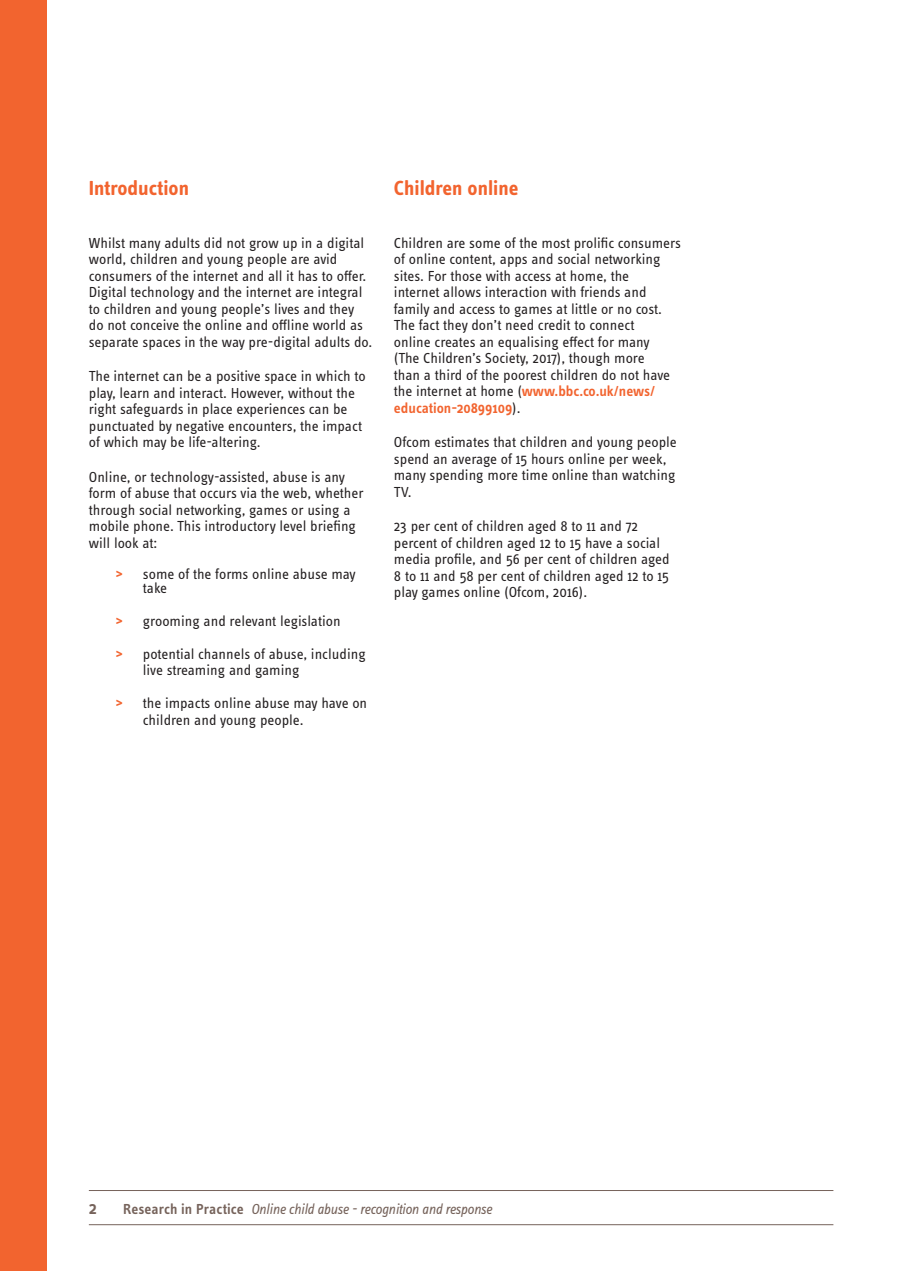
<style>
.page{position:relative;width:901px;height:1271px;background:#fff}
.page>*{position:absolute;margin:0;border:0;box-sizing:border-box;transform-origin:0 0}
.t1{font:700 21px "Info Text Pro";color:#f2642f}
.t2{font:600 18px "Info Text Pro";color:#76635b}
.List_Paragraph{font:15px/16.5px "Info Text Pro";color:#231f20}
.t3{font:italic 15px "Info Text Pro";letter-spacing:-.02em;color:#76635b}
.s1{font-weight:700;color:#f2642f}
.s2{font-weight:600;color:#f2642f}
.s3{font-weight:600;font-style:normal}
</style>
<div class="page">
<div style="left:0;top:0;width:46px;height:1270px;background:#f2642f"></div>
<hr style="left:89px;top:1224px;width:744px;height:1px;background:#76635b">
<hr style="left:89px;top:1190px;width:744px;height:1px;background:#76635b">
<p class="t1" style="left:89px;top:175px;width:102px">Introduction</p>
<p class="t1" style="left:394px;top:175px;width:126px">Children online</p>
<p class="List_Paragraph" style="left:89px;top:234px;width:285px">Whilst many adults did not grow up in a digital world, children and young people are avid consumers of the internet and all it has to offer.<br>Digital technology and the internet are integral to children and young people’s lives and they do not conceive the online and offline world as separate spaces in the way pre-digital adults do.</p>
<p class="List_Paragraph" style="left:89px;top:367px;width:278px">The internet can be a positive space in which to play, learn and interact. However, without the right safeguards in place experiences can be punctuated by negative encounters, the impact of which may be life-altering.</p>
<p class="List_Paragraph" style="left:89px;top:468px;width:276px">Online, or technology-assisted, abuse is any form of abuse that occurs via the web, whether through social networking, games or using a mobile phone. This introductory level briefing will look at:</p>
<p class="List_Paragraph" style="left:143px;top:567px;width:214px;line-height:13.5px;text-indent:-27px"><span class="s1">&gt;</span> some of the forms online abuse may take</p>
<p class="List_Paragraph" style="left:116px;top:612px;width:226px"><span class="s1">&gt;</span> grooming and relevant legislation</p>
<p class="List_Paragraph" style="left:143px;top:645px;width:224px;text-indent:-27px"><span class="s1">&gt;</span> potential channels of abuse, including live streaming and gaming</p>
<p class="List_Paragraph" style="left:143px;top:694px;width:226px;text-indent:-27px"><span class="s1">&gt;</span> the impacts online abuse may have on children and young people.</p>
<p class="List_Paragraph" style="left:394px;top:234px;width:288px">Children are some of the most prolific consumers of online content, apps and social networking sites. For those with access at home, the<br>internet allows interaction with friends and family and access to games at little or no cost.<br>The fact they don’t need credit to connect<br>online creates an equalising effect for many<br>(The Children’s Society, 2017), though more<br>than a third of the poorest children do not have the internet at home (<span class="s2">www.bbc.co.uk/news/ education-20899109</span>).</p>
<p class="List_Paragraph" style="left:394px;top:433px;width:284px">Ofcom estimates that children and young people spend an average of 15 hours online per week, many spending more time online than watching TV.</p>
<p class="List_Paragraph" style="left:394px;top:517px;width:277px">23 per cent of children aged 8 to 11 and 72 percent of children aged 12 to 15 have a social media profile, and 56 per cent of children aged 8 to 11 and 58 per cent of children aged 12 to 15 play games online (Ofcom, 2016).</p>
<p class="t2" style="left:89px;top:1197px;width:10px">2</p>
<p class="t3" style="left:123px;top:1200px;width:370px"><span class="s3">Research in Practice</span> Online child abuse - recognition and response</p>
</div>
